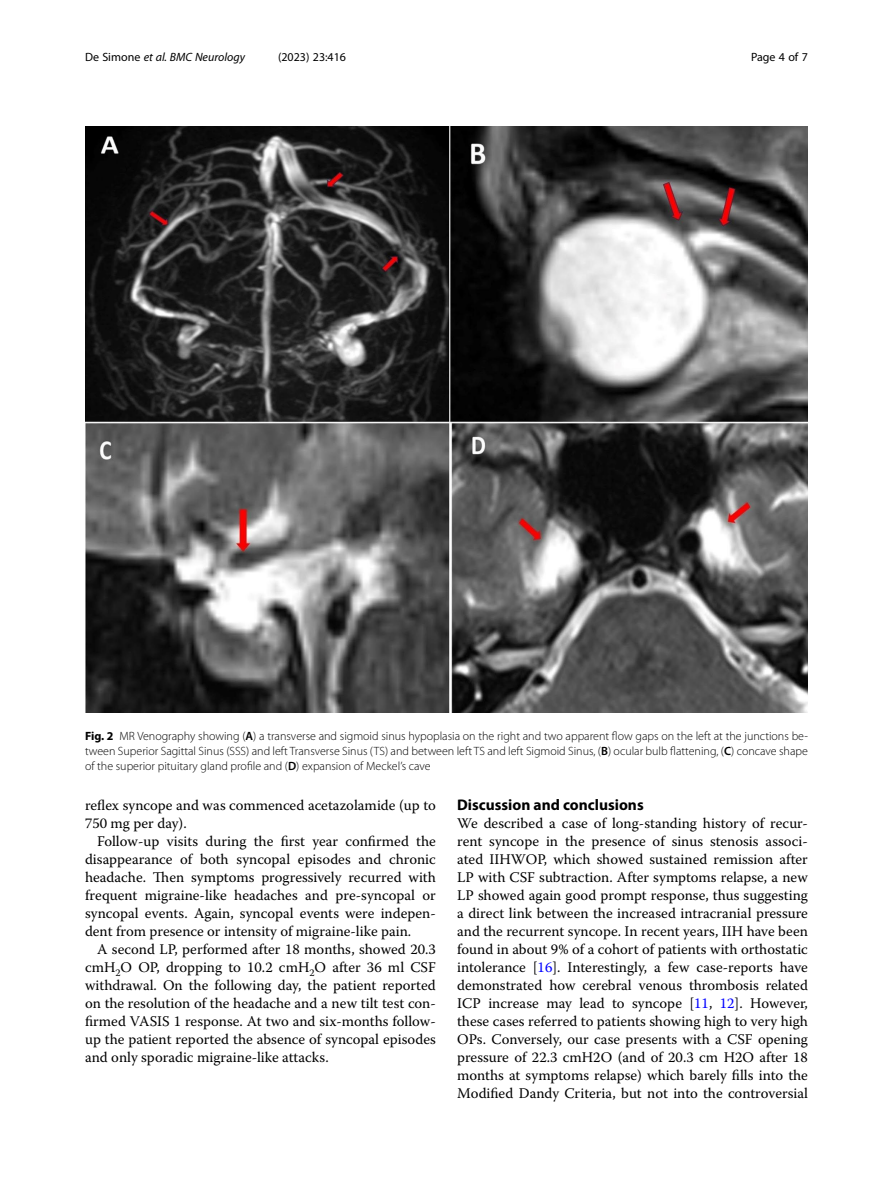
<style>
.page{position:relative;width:893px;height:1191px;background:#fff}
.page>*{position:absolute;margin:0;border:0;box-sizing:border-box;transform-origin:0 0}
.Head_1{font:700 15.45px "Myriad Pro";color:#000}
.Body_Text{font:14.7px/18px "Warnock Pro";color:#000;text-align:justify}
.Body_Text_Indent{font:14.7px/18px "Warnock Pro";color:#000;text-align:justify}
.Figure_Caption{font:300 12px/15px "Myriad Pro";color:#000;text-align:justify}
.t1{font:italic 12px "Myriad Pro";color:#000}
.t2{font:12px "Myriad Pro";color:#000}
.s1{font-style:normal}
.s2{font-weight:700}
.s3{font-weight:600}
.s4{color:#00f}
</style>
<div class="page">
<img style="left:85px;top:126px;width:723px;height:586px">
<p class="t1" style="left:85px;top:50px;width:161px"><span class="s1">De Simone</span> et al. BMC Neurology</p>
<p class="t2" style="left:278px;top:50px;width:70px">(2023) 23:416</p>
<p class="t2" style="left:751px;top:50px;width:58px">Page 4 of 7</p>
<p class="Figure_Caption" style="left:85px;top:728px;width:724px"><span class="s2">Fig. 2</span> MR Venography showing (<span class="s3">A</span>) a transverse and sigmoid sinus hypoplasia on the right and two apparent flow gaps on the left at the junctions be&shy;tween Superior Sagittal Sinus (SSS) and left Transverse Sinus (TS) and between left TS and left Sigmoid Sinus, (<span class="s3">B</span>) ocular bulb flattening, (<span class="s3">C</span>) concave shape of the superior pituitary gland profile and (<span class="s3">D</span>) expansion of Meckel’s cave</p>
<p class="Body_Text_Indent" style="left:85px;top:796px;width:352px">reflex syncope and was commenced acetazolamide (up to<br>750 mg per day).</p>
<p class="Body_Text_Indent" style="left:85px;top:832px;width:352px;text-indent:12px">Follow-up visits during the first year confirmed the disappearance of both syncopal episodes and chronic headache. Then symptoms progressively recurred with frequent migraine-like headaches and pre-syncopal or syncopal events. Again, syncopal events were indepen&shy;dent from presence or intensity of migraine-like pain.</p>
<p class="Body_Text_Indent" style="left:85px;top:940px;width:352px;text-indent:12px">A second LP, performed after 18 months, showed 20.3 cmH<sub>2</sub>O OP, dropping to 10.2 cmH<sub>2</sub>O after 36 ml CSF withdrawal. On the following day, the patient reported on the resolution of the headache and a new tilt test con&shy;firmed VASIS 1 response. At two and six-months follow&shy;up the patient reported the absence of syncopal episodes and only sporadic migraine-like attacks.</p>
<p class="Head_1" style="left:457px;top:795px;width:188px">Discussion and conclusions</p>
<p class="Body_Text" style="left:457px;top:814px;width:352px">We described a case of long-standing history of recur&shy;rent syncope in the presence of sinus stenosis associ&shy;ated IIHWOP, which showed sustained remission after LP with CSF subtraction. After symptoms relapse, a new LP showed again good prompt response, thus suggesting a direct link between the increased intracranial pressure and the recurrent syncope. In recent years, IIH have been found in about 9% of a cohort of patients with orthostatic intolerance [<span class="s4">16</span>]. Interestingly, a few case-reports have demonstrated how cerebral venous thrombosis related ICP increase may lead to syncope [<span class="s4">11</span>, <span class="s4">12</span>]. However, these cases referred to patients showing high to very high OPs. Conversely, our case presents with a CSF opening pressure of 22.3 cmH2O (and of 20.3 cm H2O after 18 months at symptoms relapse) which barely fills into the Modified Dandy Criteria, but not into the controversial</p>
</div>
